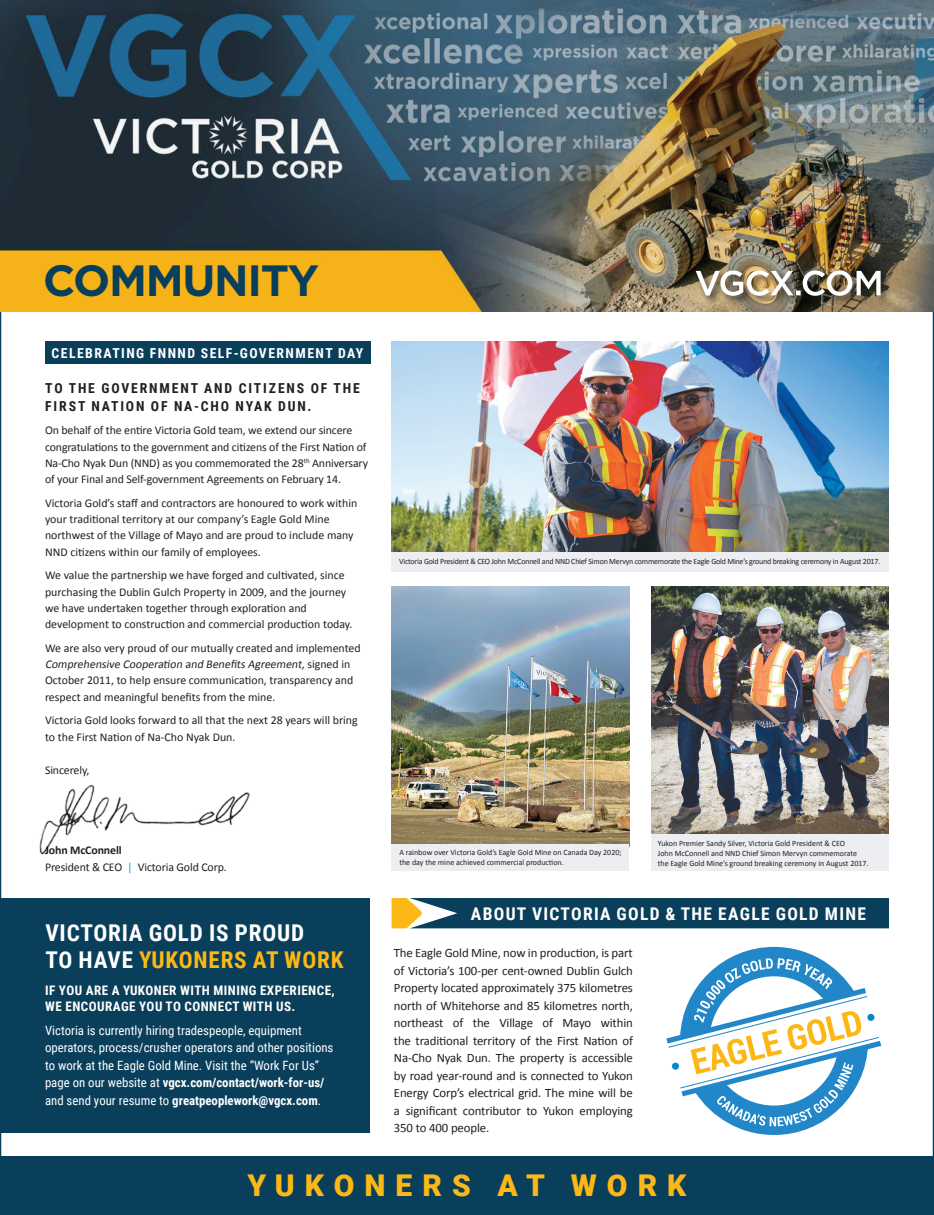
<style>
.page{position:relative;width:934px;height:1215px;background:#fff}
.page>*{position:absolute;margin:0;border:0;box-sizing:border-box;transform-origin:0 0}
.t1{font:700 43.75px "Gotham HTF";letter-spacing:-.03em;color:#0a3f5b}
.t2{font:900 30px "Roboto";letter-spacing:.335em;color:#fcb814}
.t3{font:700 23.12px/26.2px "Roboto Condensed";letter-spacing:.035em;color:#fff}
.t4{font:700 17.5px "Roboto Condensed";letter-spacing:.075em;color:#fff}
.t5{font:700 13.75px/17.5px "Roboto Condensed";letter-spacing:.135em;color:#231f20}
.t6{font:700 13.75px "Roboto Condensed";letter-spacing:.105em;color:#fff}
.t7{font:700 13.12px/16.2px "Roboto Condensed";letter-spacing:.035em;color:#fff}
.t8{font:12.75px/17.5px "Calibri";letter-spacing:-.01em;color:#231f20;text-align:justify}
.t9{font:12.75px/17.5px "Roboto Condensed";color:#fff}
.t10{font:11.88px/16.2px "Calibri";color:#231f20}
.t11{font:8.12px/10px "Calibri";color:#231f20}
.t12{font:8.12px "Calibri";letter-spacing:-.025em;color:#231f20}
.s1{font-style:italic}
.s2{font-weight:700}
.s3{color:#00aeef}
.s4{color:#fcb814}
</style>
<div class="page">
<div style="left:0;top:1157px;width:934px;height:58px;background:#0a3f5b"></div>
<div style="left:0;top:898px;width:369px;height:234px;background:#0a3f5b"></div>
<svg style="left:392px;top:898px;width:497px;height:30px;background:#1e4b5d"></svg>
<svg style="left:666px;top:947px;width:215px;height:188px"></svg>
<img style="left:0;top:0;width:933px;height:311px">
<div style="left:694px;top:268px;width:197px;height:38px;background:#231f20;opacity:.75"></div>
<img style="left:695px;top:270px;width:185px;height:26px">
<div style="left:45px;top:342px;width:325px;height:22px;background:#0a3f5b"></div>
<img style="left:392px;top:341px;width:497px;height:211px">
<div style="left:392px;top:552px;width:497px;height:20px;background:#eceef1"></div>
<img style="left:392px;top:586px;width:237px;height:258px">
<img style="left:651px;top:586px;width:238px;height:249px">
<img style="left:39px;top:784px;width:211px;height:71px">
<div style="left:392px;top:844px;width:237px;height:27px;background:#eceef1"></div>
<div style="left:651px;top:835px;width:238px;height:36px;background:#eceef1"></div>
<h1 class="t1" style="left:43px;top:256px;width:278px">COMMUNITY</h1>
<p class="t6" style="left:52px;top:343px;width:313px">CELEBRATING FNNND SELF-GOVERNMENT DAY</p>
<p class="t5" style="left:45px;top:379px;width:316px">TO THE GOVERNMENT AND CITIZENS OF THE<br>FIRST NATION OF NA-CHO NYAK DUN.</p>
<p class="t10" style="left:45px;top:422px;width:324px">On behalf of the entire Victoria Gold team, we extend our sincere congratulations to the government and citizens of the First Nation of Na-Cho Nyak Dun (NND) as you commemorated the 28<sup>th</sup> Anniversary of your Final and Self-government Agreements on February 14.</p>
<p class="t10" style="left:45px;top:494px;width:314px">Victoria Gold’s staff and contractors are honoured to work within your traditional territory at our company’s Eagle Gold Mine northwest of the Village of Mayo and are proud to include many NND citizens within our family of employees.</p>
<p class="t10" style="left:45px;top:567px;width:309px">We value the partnership we have forged and cultivated, since purchasing the Dublin Gulch Property in 2009, and the journey we have undertaken together through exploration and development to construction and commercial production today.</p>
<p class="t10" style="left:45px;top:639px;width:317px">We are also very proud of our mutually created and implemented <span class="s1">Comprehensive Cooperation and Benefits Agreement</span>, s i g n e d i n October 2011, to help ensure communication, transparency and respect and meaningful benefits from the mine.</p>
<p class="t10" style="left:45px;top:712px;width:314px">Victoria Gold looks forward to all that the next 28 years will bring to the First Nation of Na-Cho Nyak Dun.</p>
<p class="t10" style="left:45px;top:761px;width:46px">Sincerely,</p>
<p class="t10" style="left:45px;top:842px;width:183px"><span class="s2">John McConnell<br></span>President &amp; CEO <span class="s3">|</span> Victoria Gold Corp.</p>
<h3 class="t3" style="left:45px;top:919px;width:300px">VICTORIA GOLD IS PROUD<br>TO HAVE <span class="s4">YUKONERS AT WORK</span></h3>
<p class="t7" style="left:45px;top:982px;width:291px">IF YOU ARE A YUKONER WITH MINING EXPERIENCE,<br>WE ENCOURAGE YOU TO CONNECT WITH US.</p>
<p class="t9" style="left:45px;top:1021px;width:290px">Victoria is currently hiring tradespeople, equipment operators, process/crusher operators and other positions to work at the Eagle Gold Mine. Visit the “Work For Us” page on our website at <span class="s2">vgcx.com/contact/work-for-us/ </span>and send your resume to <span class="s2">greatpeoplework@vgcx.com</span>.</p>
<p class="t12" style="left:399px;top:556px;width:483px">Victoria Gold President &amp; CEO John McConnell and NND Chief Simon Mervyn commemorate the Eagle Gold Mine’s ground breaking ceremony in August 2017.</p>
<p class="t11" style="left:399px;top:847px;width:224px">A rainbow over Victoria Gold’s Eagle Gold Mine on Canada Day 2020; the day the mine achieved commercial production.</p>
<p class="t11" style="left:658px;top:838px;width:212px">Yukon Premier Sandy Silver, Victoria Gold President &amp; CEO<br>John McConnell and NND Chief Simon Mervyn commemorate the Eagle Gold Mine’s ground breaking ceremony in August 2017.</p>
<h3 class="t4" style="left:471px;top:901px;width:397px">ABOUT VICTORIA GOLD &amp; THE EAGLE GOLD MINE</h3>
<p class="t8" style="left:394px;top:944px;width:241px">The Eagle Gold Mine, now in production, is part of Victoria’s 100-per cent-owned Dublin Gulch Property located approximately 375 kilometres north of Whitehorse and 85 kilometres north, northeast of the Village of Mayo within the traditional territory of the First Nation of Na-Cho Nyak Dun. The property is accessible by road year-round and is connected to Yukon Energy Corp’s electrical grid. The mine will be a significant contributor to Yukon employing 350 to 400 people.</p>
<h2 class="t2" style="left:247px;top:1164px;width:440px">YUKONERS AT WORK</h2>
</div>
